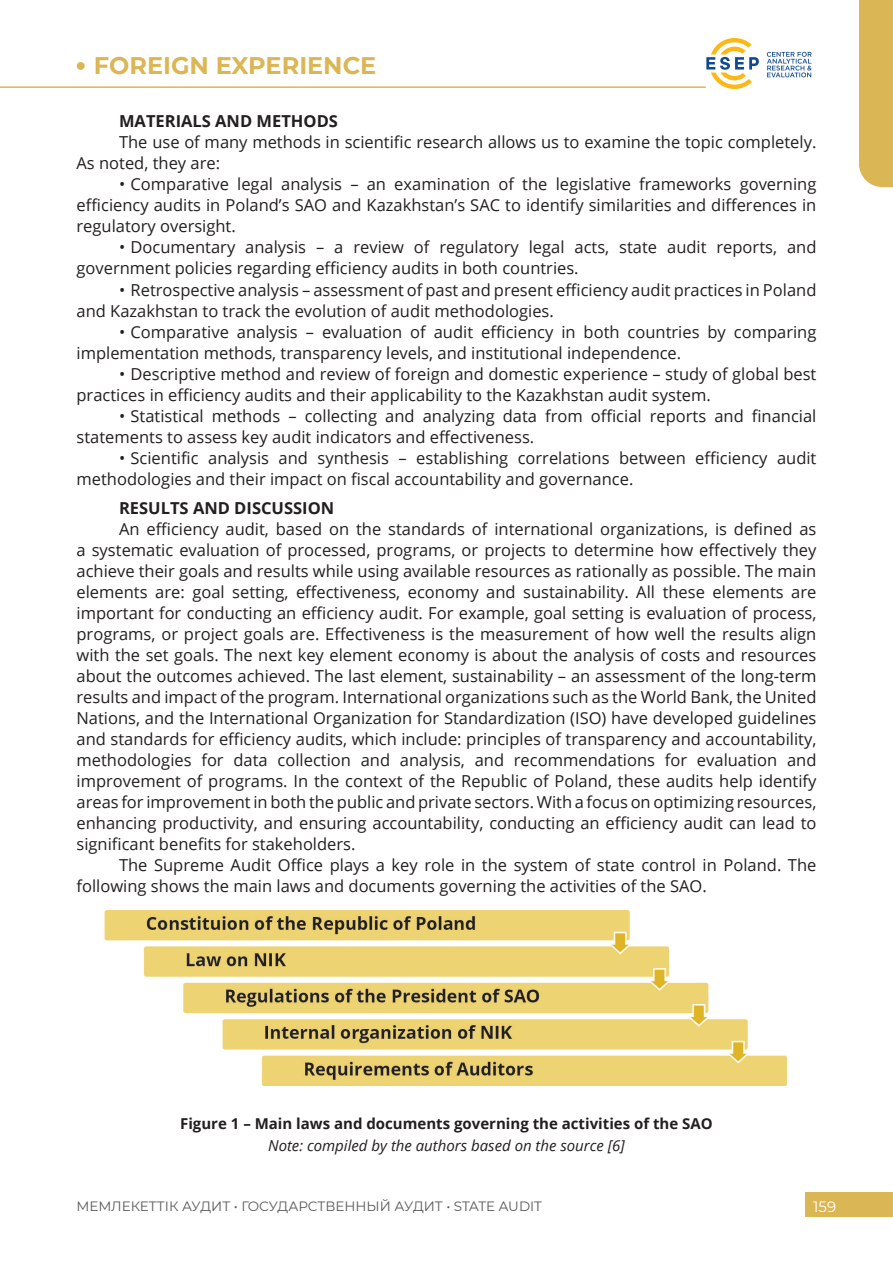
<style>
.page{position:relative;width:893px;height:1263px;background:#fff}
.page>*{position:absolute;margin:0;border:0;box-sizing:border-box;transform-origin:0 0}
.t1{font:700 24px "Montserrat";color:#dbb654}
.t2{font:16.5px/21px "Open Sans";color:#231f20}
.t3{font:700 16.5px "Open Sans";color:#231f20}
.t4{font:700 15px "Open Sans";color:#231f20}
.t5{font:italic 15px "Open Sans";color:#231f20}
.t6{font:15px "Montserrat";color:#fff}
.t7{font:13.5px "Montserrat";color:#57585a}
.s1{font-family:"DIN Pro";font-weight:400}
</style>
<div class="page">
<div style="left:805px;top:1192px;width:88px;height:24px;background:#dbb654"></div>
<div style="left:859px;top:0;width:34px;height:187px;background:#dbb654"></div>
<hr style="left:0;top:86px;width:706px;height:2px;background:#dbb654">
<svg style="left:706px;top:38px;width:53px;height:51px"></svg>
<svg style="left:767px;top:52px;width:45px;height:25px"></svg>
<img style="left:104px;top:909px;width:684px;height:177px">
<h1 class="t1" style="left:74px;top:48px;width:303px"><span class="s1">•</span> FOREIGN EXPERIENCE</h1>
<p class="t3" style="left:119px;top:110px;width:220px">MATERIALS AND METHODS</p>
<p class="t2" style="left:77px;top:132px;width:741px;text-indent:43px">The use of many methods in scientific research allows us to examine the topic completely.<br>As noted, they are:</p>
<p class="t2" style="left:77px;top:174px;width:741px;text-align:justify;text-indent:43px">• Comparative legal analysis – an examination of the legislative frameworks governing efficiency audits in Poland’s SAO and Kazakhstan’s SAC to identify similarities and differences in regulatory oversight.</p>
<p class="t2" style="left:77px;top:237px;width:741px;text-indent:43px">• Documentary analysis – a review of regulatory legal acts, state audit reports, and government policies regarding efficiency audits in both countries.</p>
<p class="t2" style="left:77px;top:279px;width:741px;text-indent:43px">• Retrospective analysis – assessment of past and present efficiency audit practices in Poland and Kazakhstan to track the evolution of audit methodologies.</p>
<p class="t2" style="left:77px;top:321px;width:741px;text-indent:43px">• Comparative analysis – evaluation of audit efficiency in both countries by comparing implementation methods, transparency levels, and institutional independence.</p>
<p class="t2" style="left:77px;top:363px;width:741px;text-indent:43px">• Descriptive method and review of foreign and domestic experience – study of global best practices in efficiency audits and their applicability to the Kazakhstan audit system.</p>
<p class="t2" style="left:77px;top:405px;width:741px;text-indent:43px">• Statistical methods – collecting and analyzing data from official reports and financial statements to assess key audit indicators and effectiveness.</p>
<p class="t2" style="left:77px;top:447px;width:741px;text-indent:43px">• Scientific analysis and synthesis – establishing correlations between efficiency audit methodologies and their impact on fiscal accountability and governance.</p>
<p class="t3" style="left:119px;top:496px;width:217px">RESULTS AND DISCUSSION</p>
<p class="t2" style="left:77px;top:518px;width:741px;text-align:justify;text-indent:43px">An efficiency audit, based on the standards of international organizations, is defined as a systematic evaluation of processed, programs, or projects to determine how effectively they achieve their goals and results while using available resources as rationally as possible. The main elements are: goal setting, effectiveness, economy and sustainability. All these elements are important for conducting an efficiency audit. For example, goal setting is evaluation of process, programs, or project goals are. Effectiveness is the measurement of how well the results align with the set goals. The next key element economy is about the analysis of costs and resources about the outcomes achieved. The last element, sustainability – an assessment of the long-term results and impact of the program. International organizations such as the World Bank, the United Nations, and the International Organization for Standardization (ISO) have developed guidelines and standards for efficiency audits, which include: principles of transparency and accountability, methodologies for data collection and analysis, and recommendations for evaluation and improvement of programs. In the context of the Republic of Poland, these audits help identify areas for improvement in both the public and private sectors. With a focus on optimizing resources, enhancing productivity, and ensuring accountability, conducting an efficiency audit can lead to significant benefits for stakeholders.</p>
<p class="t2" style="left:77px;top:854px;width:741px;text-indent:43px">The Supreme Audit Office plays a key role in the system of state control in Poland. The following shows the main laws and documents governing the activities of the SAO.</p>
<p class="t4" style="left:180px;top:1113px;width:534px">Figure 1 – Main laws and documents governing the activities of the SAO</p>
<p class="t5" style="left:268px;top:1135px;width:358px">Note: compiled by the authors based on the source [6]</p>
<p class="t7" style="left:77px;top:1197px;width:467px">МЕМЛЕКЕТТІК АУДИТ • ГОСУДАРСТВЕННЫЙ АУДИТ • STATE AUDIT</p>
<p class="t6" style="left:813px;top:1196px;width:25px">159</p>
</div>
